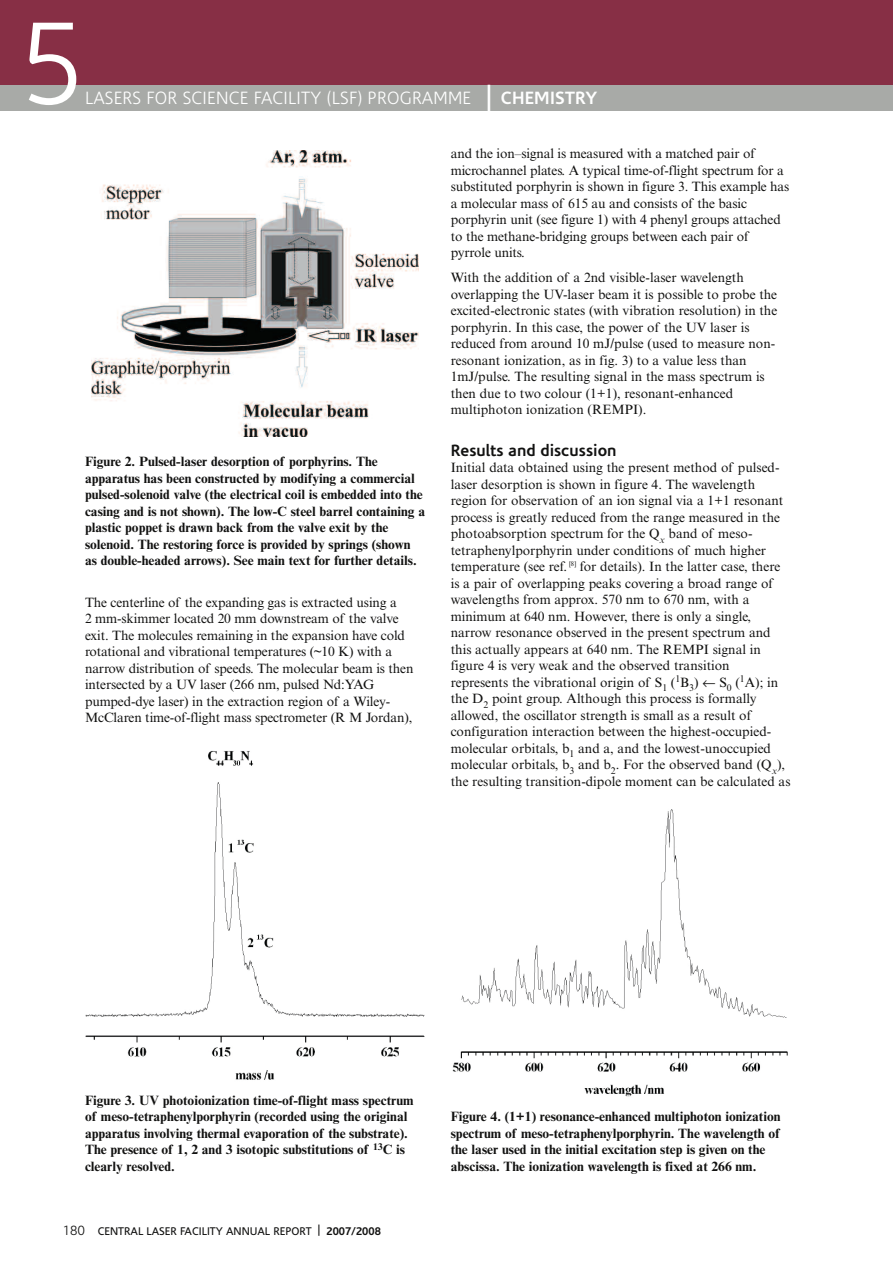
<style>
.page{position:relative;width:893px;height:1263px;background:#fff}
.page>*{position:absolute;margin:0;border:0;box-sizing:border-box;transform-origin:0 0}
.t1{font:300 118.5px "Corisande";color:#fff}
.t2{font:300 18px "Corisande";letter-spacing:.01em;color:#fff}
.t3{font:700 16.5px "Corisande";color:#121211}
.t4{font:13.5px/16.5px "Times NRMT";color:#121211}
.t5{font:700 13.5px/16.5px "Times NRMT";color:#121211}
.t6{font:11.25px "Corisande";color:#121211}
.s1{font-weight:400;font-size:27px}
.s2{font-weight:700}
.s3{font-weight:300;font-size:13.5px}
</style>
<div class="page">
<div style="left:0;top:0;width:893px;height:85px;background:#872f45"></div>
<div style="left:0;top:85px;width:893px;height:26px;background:#a8aaa7"></div>
<img style="left:91px;top:150px;width:327px;height:286px">
<img style="left:85px;top:750px;width:340px;height:330px">
<img style="left:452px;top:809px;width:336px;height:288px">
<h1 class="t1" style="left:20px;top:17px;width:67px">5</h1>
<h2 class="t2" style="left:85px;top:90px;width:514px">LASERS FOR SCIENCE FACILITY (LSF) PROGRAMME <span class="s1">|</span> <span class="s2">CHEMISTRY</span></h2>
<p class="t5" style="left:85px;top:455px;width:342px">Figure 2. Pulsed-laser desorption of porphyrins. The apparatus has been constructed by modifying a commercial pulsed-solenoid valve (the electrical coil is embedded into the casing and is not shown). The low-C steel barrel containing a plastic poppet is drawn back from the valve exit by the solenoid. The restoring force is provided by springs (shown as double-headed arrows). See main text for further details.</p>
<p class="t4" style="left:85px;top:595px;width:330px">The centerline of the expanding gas is extracted using a<br>2 mm-skimmer located 20 mm downstream of the valve exit. The molecules remaining in the expansion have cold rotational and vibrational temperatures (~10 K) with a narrow distribution of speeds. The molecular beam is then intersected by a UV laser (266 nm, pulsed Nd:YAG pumped-dye laser) in the extraction region of a Wiley-McClaren time-of-flight mass spectrometer (R M Jordan),</p>
<p class="t4" style="left:451px;top:147px;width:340px">and the ion–signal is measured with a matched pair of microchannel plates. A typical time-of-flight spectrum for a substituted porphyrin is shown in figure 3. This example has a molecular mass of 615 au and consists of the basic porphyrin unit (see figure 1) with 4 phenyl groups attached to the methane-bridging groups between each pair of pyrrole units.</p>
<p class="t4" style="left:451px;top:271px;width:328px">With the addition of a 2nd visible-laser wavelength overlapping the UV-laser beam it is possible to probe the excited-electronic states (with vibration resolution) in the porphyrin. In this case, the power of the UV laser is reduced from around 10 mJ/pulse (used to measure non&shy;resonant ionization, as in fig. 3) to a value less than 1mJ/pulse. The resulting signal in the mass spectrum is then due to two colour (1+1), resonant-enhanced multiphoton ionization (REMPI).</p>
<p class="t3" style="left:451px;top:444px;width:167px">Results and discussion</p>
<p class="t4" style="left:451px;top:461px;width:341px">Initial data obtained using the present method of pulsed&shy;laser desorption is shown in figure 4. The wavelength region for observation of an ion signal via a 1+1 resonant process is greatly reduced from the range measured in the photoabsorption spectrum for the Q<sub>x</sub> band of meso&shy;tetraphenylporphyrin under conditions of much higher temperature (see ref. <sup>[8]</sup> for details). In the latter case, there is a pair of overlapping peaks covering a broad range of wavelengths from approx. 570 nm to 670 nm, with a minimum at 640 nm. However, there is only a single, narrow resonance observed in the present spectrum and this actually appears at 640 nm. The REMPI signal in figure 4 is very weak and the observed transition represents the vibrational origin of S<sub>1</sub> (<sup>1</sup>B<sub>3</sub>) ← S<sub>0</sub> (<sup>1</sup>A); in the D<sub>2</sub> point group. Although this process is formally allowed, the oscillator strength is small as a result of configuration interaction between the highest-occupied&shy;molecular orbitals, b<sub>1</sub> and a, and the lowest-unoccupied molecular orbitals, b<sub>3</sub> and b<sub>2</sub>. For the observed band (Q<sub>x</sub>), the resulting transition-dipole moment can be calculated as</p>
<p class="t5" style="left:85px;top:1093px;width:330px">Figure 3. UV photoionization time-of-flight mass spectrum of meso-tetraphenylporphyrin (recorded using the original apparatus involving thermal evaporation of the substrate).<br>The presence of 1, 2 and 3 isotopic substitutions of <sup>13</sup>C is clearly resolved.</p>
<p class="t5" style="left:451px;top:1110px;width:331px">Figure 4. (1+1) resonance-enhanced multiphoton ionization spectrum of meso-tetraphenylporphyrin. The wavelength of the laser used in the initial excitation step is given on the abscissa. The ionization wavelength is fixed at 266 nm.</p>
<p class="t6" style="left:63px;top:1226px;width:320px"><span class="s3">180</span> CENTRAL LASER FACILITY ANNUAL REPORT | <span class="s2">2007/2008</span></p>
</div>
